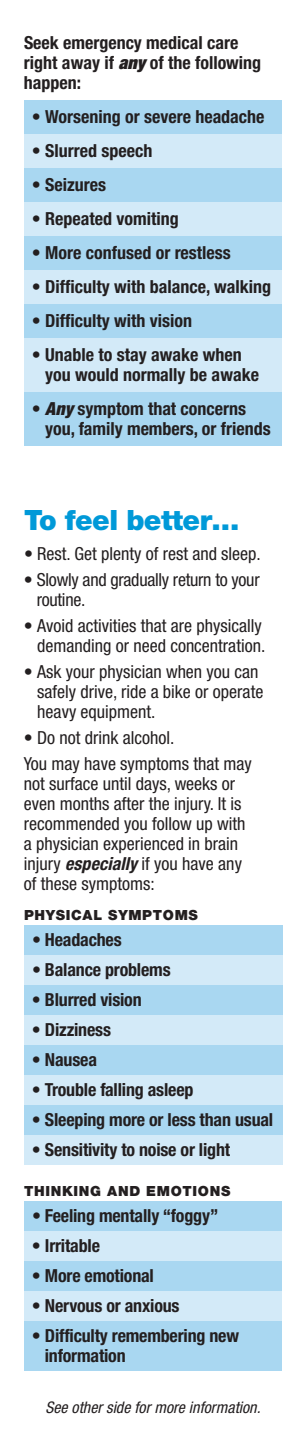
<style>
.page{position:relative;width:306px;height:1440px;background:#fff}
.page>*{position:absolute;margin:0;border:0;box-sizing:border-box;transform-origin:0 0}
.t1{font:900 28px "Helvetica Neue";letter-spacing:-.02em;color:#0099d8}
.t2{font:700 condensed 18px/20px "Helvetica Neue";color:#231f20}
.t3{font:condensed 18px/20px "Helvetica Neue";color:#231f20}
.t4{font:italic condensed 16px "Helvetica Neue";letter-spacing:.005em;color:#231f20}
.t5{font:900 14px "Helvetica Neue";letter-spacing:.05em;color:#231f20}
.s1{font-weight:900;font-style:italic;font-stretch:expanded}
.s2{font-weight:900;font-style:italic}
.s3{font-weight:700;font-style:italic}
</style>
<div class="page">
<div style="left:24px;top:100px;width:258px;height:34px;background:#a9d7f1"></div>
<div style="left:24px;top:134px;width:258px;height:34px;background:#d3eaf8"></div>
<div style="left:24px;top:168px;width:258px;height:34px;background:#a9d7f1"></div>
<div style="left:24px;top:202px;width:258px;height:34px;background:#d3eaf8"></div>
<div style="left:24px;top:236px;width:258px;height:34px;background:#a9d7f1"></div>
<div style="left:24px;top:270px;width:258px;height:34px;background:#d3eaf8"></div>
<div style="left:24px;top:304px;width:258px;height:34px;background:#a9d7f1"></div>
<div style="left:24px;top:338px;width:258px;height:54px;background:#d3eaf8"></div>
<div style="left:24px;top:392px;width:258px;height:54px;background:#a9d7f1"></div>
<div style="left:24px;top:925px;width:258px;height:30px;background:#a9d7f1"></div>
<div style="left:24px;top:955px;width:258px;height:30px;background:#d3eaf8"></div>
<div style="left:24px;top:985px;width:258px;height:30px;background:#a9d7f1"></div>
<div style="left:24px;top:1015px;width:258px;height:30px;background:#d3eaf8"></div>
<div style="left:24px;top:1045px;width:258px;height:30px;background:#a9d7f1"></div>
<div style="left:24px;top:1075px;width:258px;height:30px;background:#d3eaf8"></div>
<div style="left:24px;top:1105px;width:258px;height:30px;background:#a9d7f1"></div>
<div style="left:24px;top:1135px;width:258px;height:30px;background:#d3eaf8"></div>
<div style="left:24px;top:1201px;width:258px;height:30px;background:#a9d7f1"></div>
<div style="left:24px;top:1231px;width:258px;height:30px;background:#d3eaf8"></div>
<div style="left:24px;top:1261px;width:258px;height:30px;background:#a9d7f1"></div>
<div style="left:24px;top:1291px;width:258px;height:30px;background:#d3eaf8"></div>
<div style="left:24px;top:1321px;width:258px;height:50px;background:#a9d7f1"></div>
<p class="t2" style="left:24px;top:34px;width:239px">Seek emergency medical care right away if <span class="s1">any</span> of the following happen:</p>
<p class="t2" style="left:32px;top:108px;width:234px">• Worsening or severe headache</p>
<p class="t2" style="left:32px;top:142px;width:122px">• Slurred speech</p>
<p class="t2" style="left:32px;top:176px;width:76px">• Seizures</p>
<p class="t2" style="left:32px;top:210px;width:148px">• Repeated vomiting</p>
<p class="t2" style="left:32px;top:244px;width:200px">• More confused or restless</p>
<p class="t2" style="left:32px;top:278px;width:241px">• Difficulty with balance, walking</p>
<p class="t2" style="left:32px;top:312px;width:162px">• Difficulty with vision</p>
<p class="t2" style="left:45px;top:346px;width:215px;text-indent:-13px">• Unable to stay awake when you would normally be awake</p>
<p class="t2" style="left:45px;top:400px;width:227px;text-indent:-13px">• <span class="s2">Any</span> symptom that concerns you, family members, or friends</p>
<h1 class="t1" style="left:24px;top:510px;width:217px">To feel better…</h1>
<p class="t3" style="left:24px;top:545px;width:238px">• Rest. Get plenty of rest and sleep.</p>
<p class="t3" style="left:37px;top:571px;width:224px;text-indent:-13px">• Slowly and gradually return to your routine.</p>
<p class="t3" style="left:24px;top:617px;width:243px;text-align:right">• Avoid activities that are physically demanding or need concentration.</p>
<p class="t3" style="left:37px;top:663px;width:228px;text-indent:-13px">• Ask your physician when you can safely drive, ride a bike or operate heavy equipment.</p>
<p class="t3" style="left:24px;top:726px;width:229px;line-height:26px">• Do not drink alcohol.<br>You may have symptoms that may</p>
<p class="t3" style="left:24px;top:775px;width:223px">not surface until days, weeks or even months after the injury. It is recommended you follow up with a physician experienced in brain injury <span class="s3">especially</span> if you have any of these symptoms:</p>
<p class="t5" style="left:24px;top:910px;width:175px">PHYSICAL SYMPTOMS</p>
<p class="t2" style="left:32px;top:931px;width:91px">• Headaches</p>
<p class="t2" style="left:32px;top:961px;width:140px">• Balance problems</p>
<p class="t2" style="left:32px;top:991px;width:111px">• Blurred vision</p>
<p class="t2" style="left:32px;top:1021px;width:81px">• Dizziness</p>
<p class="t2" style="left:32px;top:1051px;width:67px">• Nausea</p>
<p class="t2" style="left:32px;top:1081px;width:163px">• Trouble falling asleep</p>
<p class="t2" style="left:32px;top:1111px;width:243px">• Sleeping more or less than usual</p>
<p class="t2" style="left:32px;top:1141px;width:200px">• Sensitivity to noise or light</p>
<p class="t5" style="left:24px;top:1186px;width:208px">THINKING AND EMOTIONS</p>
<p class="t2" style="left:32px;top:1207px;width:188px">• Feeling mentally “foggy”</p>
<p class="t2" style="left:32px;top:1237px;width:70px">• Irritable</p>
<p class="t2" style="left:32px;top:1267px;width:123px">• More emotional</p>
<p class="t2" style="left:32px;top:1297px;width:149px">• Nervous or anxious</p>
<p class="t2" style="left:45px;top:1327px;width:196px;text-indent:-13px">• Difficulty remembering new information</p>
<p class="t4" style="left:45px;top:1402px;width:217px">See other side for more information.</p>
</div>
